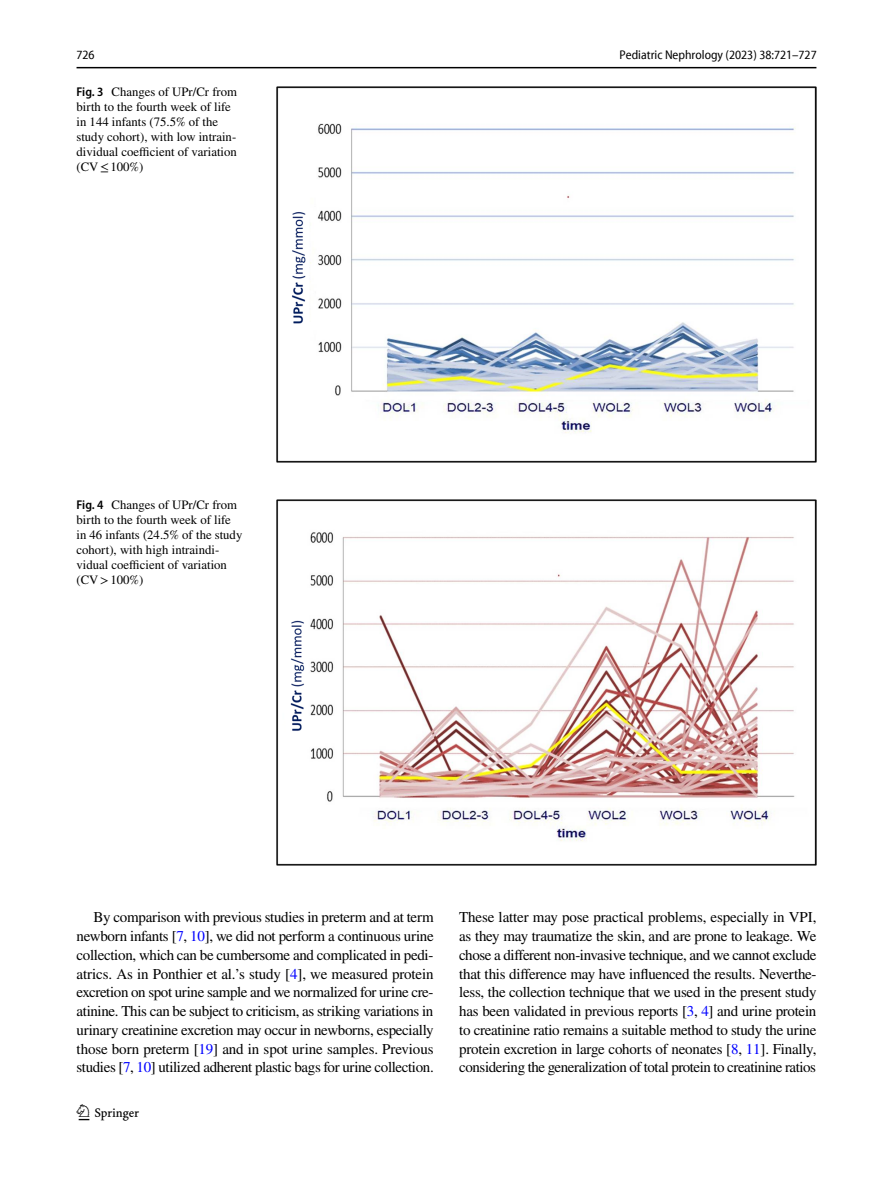
<style>
.page{position:relative;width:893px;height:1187px;background:#fff}
.page>*{position:absolute;margin:0;border:0;box-sizing:border-box;transform-origin:0 0}
.t1{font:22.5px "Springnew Regular 2";color:#000}
.t2{font:15px/18.8px "STIX";letter-spacing:-.03em;color:#000;text-align:justify}
.t3{font:12.75px/15px "STIX";color:#000}
.t4{font:semi-condensed 12.75px "Myriad Pro Unic";color:#000}
.s1{font-family:"Myriad Pro";font-weight:600;font-stretch:semi-condensed}
.s2{color:#00f}
</style>
<div class="page">
<hr style="left:77px;top:67px;width:739px;height:1px;background:#000">
<img style="left:276px;top:87px;width:540px;height:375px">
<img style="left:276px;top:499px;width:540px;height:366px">
<p class="t4" style="left:77px;top:50px;width:20px">726</p>
<p class="t4" style="left:620px;top:50px;width:199px">Pediatric Nephrology (2023) 38:721–727</p>
<p class="t3" style="left:77px;top:85px;width:162px"><span class="s1">Fig. 3</span> Changes of UPr/Cr from birth to the fourth week of life in 144 infants (75.5% of the study cohort), with low intrain&shy;dividual coefficient of variation (CV≤100%)</p>
<p class="t3" style="left:77px;top:498px;width:167px"><span class="s1">Fig. 4</span> Changes of UPr/Cr from birth to the fourth week of life in 46 infants (24.5% of the study cohort), with high intraindi&shy;vidual coefficient of variation (CV&gt;100%)</p>
<p class="t2" style="left:77px;top:908px;width:359px;text-indent:17px">By comparison with previous studies in preterm and at term newborn infants [<span class="s2">7</span>, <span class="s2">10</span>], we did not perform a continuous urine collection, which can be cumbersome and complicated in pedi&shy;atrics. As in Ponthier et al.’s study [<span class="s2">4</span>], we measured protein excretion on spot urine sample and we normalized for urine cre&shy;atinine. This can be subject to criticism, as striking variations in urinary creatinine excretion may occur in newborns, especially those born preterm [<span class="s2">19</span>] and in spot urine samples. Previous studies [<span class="s2">7</span>, <span class="s2">10</span>] utilized adherent plastic bags for urine collection.</p>
<p class="t2" style="left:459px;top:908px;width:359px">These latter may pose practical problems, especially in VPI, as they may traumatize the skin, and are prone to leakage. We chose a different non-invasive technique, and we cannot exclude that this difference may have influenced the results. Neverthe&shy;less, the collection technique that we used in the present study has been validated in previous reports [<span class="s2">3</span>, <span class="s2">4</span>] and urine protein to creatinine ratio remains a suitable method to study the urine protein excretion in large cohorts of neonates [<span class="s2">8</span>, <span class="s2">11</span>]. Finally, considering the generalization of total protein to creatinine ratios</p>
<h1 class="t1" style="left:79px;top:1104px;width:62px">1 3</h1>
</div>
